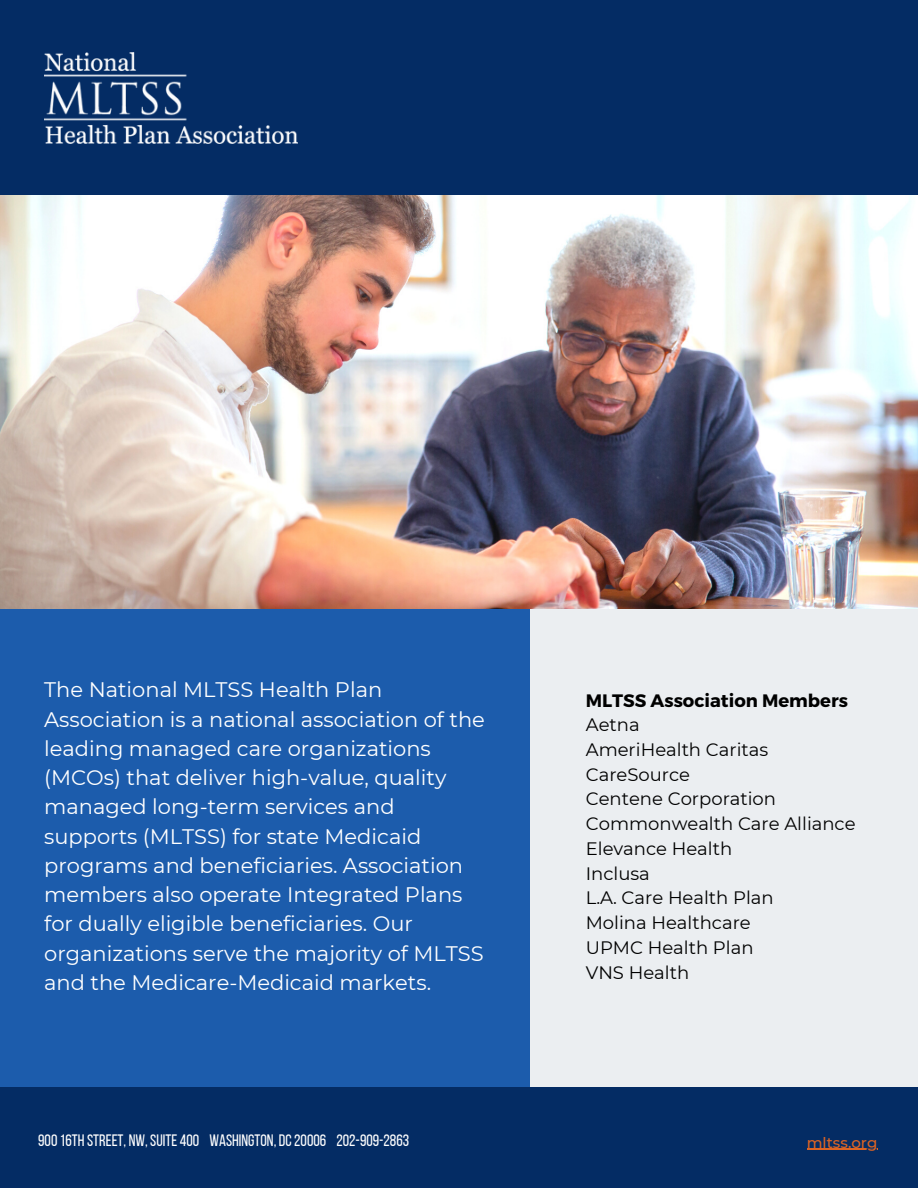
<style>
.page{position:relative;width:918px;height:1188px;background:#fff}
.page>*{position:absolute;margin:0;border:0;box-sizing:border-box;transform-origin:0 0}
.t1{font:21px/29.2px "Montserrat";color:#fff}
.t2{font:18px/24.8px "Montserrat";color:#000}
.t3{font:700 18px "Montserrat";color:#000}
.t4{font:16.5px "Bebas Neue";color:#fff}
.t5{font:500 15px "Montserrat";color:#dc6424}
</style>
<div class="page">
<div style="left:0;top:0;width:918px;height:196px;background:#042c64"></div>
<div style="left:517px;top:561px;width:401px;height:535px;background:#ebeef1"></div>
<div style="left:0;top:608px;width:530px;height:488px;background:#1c5cac"></div>
<img style="left:44px;top:52px;width:253px;height:91px">
<img style="left:0;top:195px;width:918px;height:413px">
<div style="left:0;top:1087px;width:918px;height:101px;background:#042c64"></div>
<hr style="left:807px;top:1149px;width:70px;height:1px;background:#dc6424">
<p class="t1" style="left:44px;top:675px;width:442px">The National MLTSS Health Plan Association is a national association of the leading managed care organizations (MCOs) that deliver high-value, quality managed long-term services and supports (MLTSS) for state Medicaid programs and beneficiaries. Association members also operate Integrated Plans for dually eligible beneficiaries. Our organizations serve the majority of MLTSS and the Medicare-Medicaid markets.</p>
<p class="t3" style="left:586px;top:689px;width:264px">MLTSS Association Members</p>
<p class="t2" style="left:586px;top:712px;width:271px">Aetna<br>AmeriHealth Caritas<br>CareSource<br>Centene Corporation<br>Commonwealth Care Alliance<br>Elevance Health<br>Inclusa<br>L.A. Care Health Plan<br>Molina Healthcare<br>UPMC Health Plan<br>VNS Health</p>
<p class="t4" style="left:38px;top:1134px;width:373px">90016TH STREET, NW, SUITE 400 WASHINGTON, DC20006 202-909-2863</p>
<p class="t5" style="left:807px;top:1133px;width:72px">mltss.org</p>
</div>
